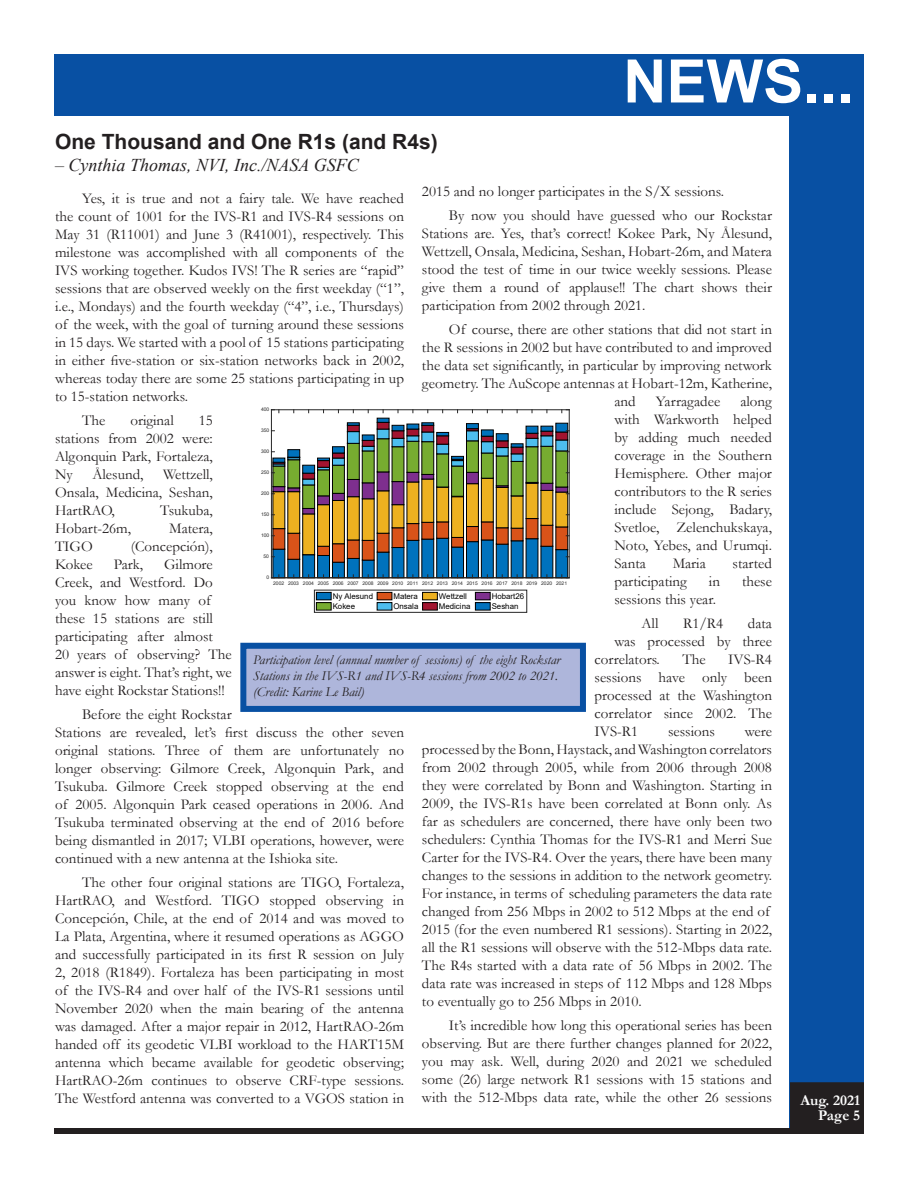
<style>
.page{position:relative;width:918px;height:1188px;background:#fff}
.page>*{position:absolute;margin:0;border:0;box-sizing:border-box;transform-origin:0 0}
.t1{font:700 60px "Arial";color:#fff}
.t2{font:700 21px "Arial";color:#231f20}
.t3{font:italic 18px "Times New Roman";color:#231f20}
.t4{font:15px/18px "Garamond";color:#231f20;text-align:justify}
.t5{font:700 15px "Garamond";color:#fff}
.t6{font:italic 13.5px/16.2px "Garamond";color:#231f20}
.t7{font:7.95px "Arial";color:#000}
.t8{font:4.95px "Arial";color:#262626}
</style>
<div class="page">
<div style="left:790px;top:54px;width:74px;height:1080px;background:#0850a3"></div>
<div style="left:54px;top:1128px;width:810px;height:6px;background:#231f20"></div>
<div style="left:54px;top:54px;width:810px;height:61px;background:#0850a3"></div>
<div style="left:791px;top:1083px;width:72px;height:50px;background:#231f20"></div>
<div style="left:790px;top:1082px;width:74px;height:52px;border:2px solid #231f20"></div>
<hr style="left:569px;top:410px;width:1px;height:168px;background:#262626">
<svg style="left:271px;top:410px;width:298px;height:169px"></svg>
<div style="left:316px;top:592px;width:15px;height:8px;background:#0072bd"></div>
<div style="left:316px;top:592px;width:15px;height:8px;border:1px solid #000"></div>
<div style="left:377px;top:592px;width:15px;height:8px;background:#d95319"></div>
<div style="left:377px;top:592px;width:15px;height:8px;border:1px solid #000"></div>
<div style="left:423px;top:592px;width:14px;height:8px;background:#edb120"></div>
<div style="left:422px;top:592px;width:15px;height:8px;border:1px solid #000"></div>
<div style="left:475px;top:592px;width:15px;height:8px;background:#7e2f8e"></div>
<div style="left:475px;top:592px;width:15px;height:8px;border:1px solid #000"></div>
<div style="left:316px;top:603px;width:15px;height:7px;background:#77ac30"></div>
<div style="left:316px;top:602px;width:15px;height:8px;border:1px solid #000"></div>
<div style="left:377px;top:603px;width:15px;height:7px;background:#4dbeee"></div>
<div style="left:377px;top:602px;width:15px;height:8px;border:1px solid #000"></div>
<div style="left:423px;top:603px;width:14px;height:7px;background:#a2142f"></div>
<div style="left:422px;top:602px;width:15px;height:8px;border:1px solid #000"></div>
<div style="left:475px;top:603px;width:15px;height:7px;background:#0072bd"></div>
<div style="left:475px;top:602px;width:15px;height:8px;border:1px solid #000"></div>
<div style="left:243px;top:646px;width:340px;height:63px;background:#aeb6db"></div>
<div style="left:240px;top:643px;width:346px;height:69px;border:6px solid #0850a3"></div>
<p class="t1" style="left:623px;top:39px;width:232px">NEWS...</p>
<p class="t2" style="left:55px;top:127px;width:384px">One Thousand and One R1s (and R4s)</p>
<p class="t3" style="left:55px;top:153px;width:305px">– Cynthia Thomas, NVI, Inc./NASA GSFC</p>
<p class="t4" style="left:55px;top:189px;width:351px;text-indent:27px">Yes, it is true and not a fairy tale. We have reached the count of 1001 for the IVS-R1 and IVS-R4 sessions on May 31 (R11001) and June 3 (R41001), respectively. This milestone was accomplished with all components of the IVS working together. Kudos IVS! The R series are “rapid” sessions that are observed weekly on the first weekday (“1”, i.e., Mondays) and the fourth weekday (“4”, i.e., Thursdays) of the week, with the goal of turning around these sessions in 15 days. We started with a pool of 15 stations participating in either five-station or six-station networks back in 2002, whereas today there are some 25 stations participating in up to 15-station networks.</p>
<p class="t4" style="left:82px;top:411px;width:25px">The</p>
<p class="t4" style="left:130px;top:411px;width:45px">original</p>
<p class="t4" style="left:422px;top:182px;width:304px">2015 and no longer participates in the S/X sessions.</p>
<p class="t4" style="left:422px;top:206px;width:352px;text-indent:27px">By now you should have guessed who our Rockstar Stations are. Yes, that’s correct! Kokee Park, Ny Ålesund, Wettzell, Onsala, Medicina, Seshan, Hobart-26m, and Matera stood the test of time in our twice weekly sessions. Please give them a round of applause!! The chart shows their participation from 2002 through 2021.</p>
<p class="t4" style="left:449px;top:320px;width:325px">Of course, there are other stations that did not start in</p>
<p class="t4" style="left:422px;top:338px;width:352px">the R sessions in 2002 but have contributed to and improved</p>
<p class="t4" style="left:422px;top:356px;width:351px">the data set significantly, in particular by improving network</p>
<p class="t4" style="left:422px;top:374px;width:352px">geometry. The AuScope antennas at Hobart-12m, Katherine,</p>
<p class="t4" style="left:614px;top:392px;width:23px">and</p>
<p class="t4" style="left:656px;top:392px;width:66px">Yarragadee</p>
<p class="t4" style="left:614px;top:392px;width:159px;text-indent:126px">along with Warkworth helped by adding much needed coverage in the Southern Hemisphere. Other major contributors to the R series include Sejong, Badary, Svetloe, Zelenchukskaya, Noto, Yebes, and Urumqi.<br>Santa</p>
<p class="t8" style="left:261px;top:406px;width:10px">400</p>
<p class="t4" style="left:55px;top:411px;width:159px;text-indent:144px">15 stations from 2002 were:<br>Algonquin Park, Fortaleza, Ny</p>
<p class="t8" style="left:261px;top:427px;width:10px">350</p>
<p class="t8" style="left:261px;top:448px;width:10px">300</p>
<p class="t4" style="left:92px;top:465px;width:53px">Ålesund,</p>
<p class="t4" style="left:55px;top:465px;width:159px;text-indent:108px">Wettzell, Onsala, Medicina, Seshan, HartRAO,</p>
<p class="t8" style="left:261px;top:469px;width:10px">250</p>
<p class="t8" style="left:261px;top:490px;width:10px">200</p>
<p class="t4" style="left:160px;top:501px;width:54px">Tsukuba,</p>
<p class="t8" style="left:261px;top:511px;width:10px">150</p>
<p class="t4" style="left:55px;top:519px;width:78px">Hobart-26m,</p>
<p class="t4" style="left:169px;top:519px;width:45px">Matera,</p>
<p class="t4" style="left:55px;top:537px;width:39px">TIGO</p>
<p class="t4" style="left:131px;top:537px;width:84px">(Concepción),</p>
<p class="t4" style="left:55px;top:555px;width:39px">Kokee</p>
<p class="t4" style="left:114px;top:555px;width:31px">Park,</p>
<p class="t8" style="left:261px;top:532px;width:10px">100</p>
<p class="t8" style="left:264px;top:553px;width:7px">50</p>
<p class="t4" style="left:673px;top:554px;width:35px">Maria</p>
<p class="t4" style="left:733px;top:554px;width:41px">started</p>
<p class="t4" style="left:614px;top:572px;width:74px">participating</p>
<p class="t4" style="left:709px;top:572px;width:13px">in</p>
<p class="t4" style="left:742px;top:572px;width:32px">these</p>
<p class="t4" style="left:614px;top:590px;width:103px">sessions this year.</p>
<p class="t4" style="left:641px;top:614px;width:19px">All</p>
<p class="t4" style="left:683px;top:614px;width:42px">R1/R4</p>
<p class="t4" style="left:748px;top:614px;width:26px">data</p>
<p class="t4" style="left:614px;top:632px;width:159px">was processed by three</p>
<p class="t4" style="left:595px;top:650px;width:67px">correlators.</p>
<p class="t4" style="left:682px;top:650px;width:25px">The</p>
<p class="t4" style="left:55px;top:555px;width:178px;text-align:left;text-indent:109px">Gilmore<br>Creek, and Westford. Do you know how many of these 15 stations are still participating after almost<br>20 years of observing? The answer is eight. That’s right, we have eight Rockstar Stations!!</p>
<p class="t4" style="left:55px;top:705px;width:350px;text-align:left;text-indent:27px">Before the eight Rockstar<br>Stations are revealed, let’s first discuss the other seven original stations. Three of them are unfortunately no longer observing: Gilmore Creek, Algonquin Park, and Tsukuba. Gilmore Creek stopped observing at the end of 2005. Algonquin Park ceased operations in 2006. And Tsukuba terminated observing at the end of 2016 before being dismantled in 2017; VLBI operations, however, were continued with a new antenna at the Ishioka site.</p>
<p class="t4" style="left:55px;top:873px;width:350px;text-indent:27px">The other four original stations are TIGO, Fortaleza, HartRAO, and Westford. TIGO stopped observing in Concepción, Chile, at the end of 2014 and was moved to La Plata, Argentina, where it resumed operations as AGGO and successfully participated in its first R session on July 2, 2018 (R1849). Fortaleza has been participating in most of the IVS-R4 and over half of the IVS-R1 sessions until November 2020 when the main bearing of the antenna was damaged. After a major repair in 2012, HartRAO-26m handed off its geodetic VLBI workload to the HART15M antenna which became available for geodetic observing; HartRAO-26m continues to observe CRF-type sessions.<br>The Westford antenna was converted to a VGOS station in</p>
<p class="t8" style="left:266px;top:574px;width:4px">0</p>
<p class="t8" style="left:273px;top:580px;width:295px">2002 2003 2004 2005 2006 2007 2008 2009 2010 2011 2012 2013 2014 2015 2016 2017 2018 2019 2020 2021</p>
<p class="t7" style="left:333px;top:591px;width:42px">Ny Alesund</p>
<p class="t7" style="left:393px;top:591px;width:26px">Matera</p>
<p class="t7" style="left:439px;top:591px;width:30px">Wettzell</p>
<p class="t7" style="left:492px;top:591px;width:34px">Hobart26</p>
<p class="t7" style="left:333px;top:601px;width:24px">Kokee</p>
<p class="t7" style="left:393px;top:601px;width:27px">Onsala</p>
<p class="t7" style="left:439px;top:601px;width:33px">Medicina</p>
<p class="t7" style="left:492px;top:601px;width:28px">Seshan</p>
<p class="t4" style="left:595px;top:650px;width:179px;text-indent:134px">IVS-R4 sessions have only been processed at the Washington correlator since 2002. The IVS-R1</p>
<p class="t6" style="left:253px;top:651px;width:309px">Participation level (annual number of sessions) of the eight Rockstar<br>Stations in the IVS-R1 and IVS-R4 sessions from 2002 to 2021. (Credit: Karine Le Bail)</p>
<p class="t4" style="left:668px;top:722px;width:48px">sessions</p>
<p class="t4" style="left:422px;top:722px;width:352px;text-align:left;text-indent:323px">were processed by the Bonn, Haystack, and Washington correlators from 2002 through 2005, while from 2006 through 2008 they were correlated by Bonn and Washington. Starting in 2009, the IVS-R1s have been correlated at Bonn only. As far as schedulers are concerned, there have only been two schedulers: Cynthia Thomas for the IVS-R1 and Merri Sue Carter for the IVS-R4. Over the years, there have been many changes to the sessions in addition to the network geometry.<br>For instance, in terms of scheduling parameters the data rate changed from 256 Mbps in 2002 to 512 Mbps at the end of 2015 (for the even numbered R1 sessions). Starting in 2022, all the R1 sessions will observe with the 512-Mbps data rate.<br>The R4s started with a data rate of 56 Mbps in 2002. The data rate was increased in steps of 112 Mbps and 128 Mbps to eventually go to 256 Mbps in 2010.</p>
<p class="t4" style="left:422px;top:1016px;width:352px;text-indent:27px">It’s incredible how long this operational series has been observing. But are there further changes planned for 2022, you may ask. Well, during 2020 and 2021 we scheduled some (26) large network R1 sessions with 15 stations and with the 512-Mbps data rate, while the other 26 sessions</p>
<p class="t5" style="left:800px;top:1090px;width:61px">Aug. 2021</p>
<p class="t5" style="left:818px;top:1105px;width:44px">Page 5</p>
</div>
